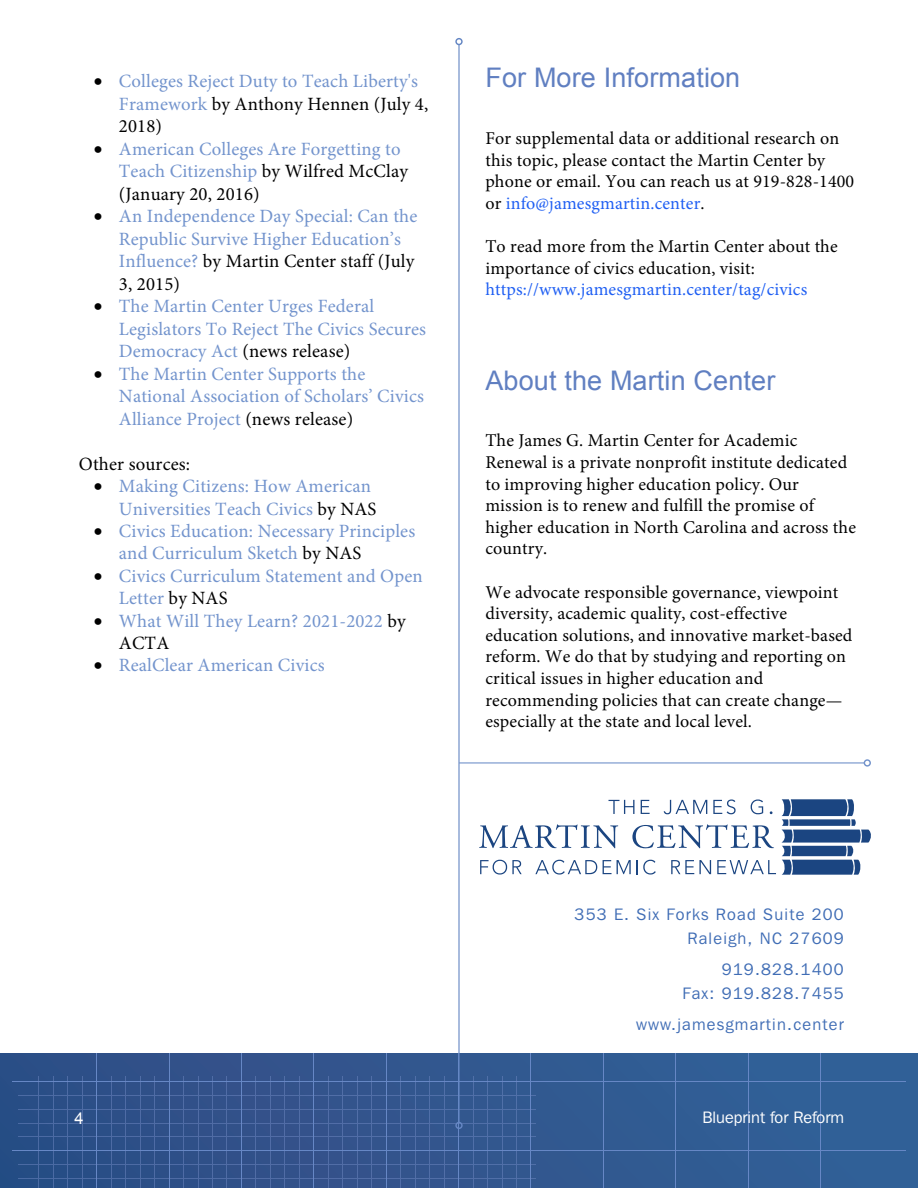
<style>
.page{position:relative;width:918px;height:1188px;background:#fff}
.page>*{position:absolute;margin:0;border:0;box-sizing:border-box;transform-origin:0 0}
.t1{font:27px "Arial";letter-spacing:.005em;color:#607fc1}
.t2{font:18.75px/22.5px "Minion Pro";letter-spacing:.01em;color:#7394cd}
.t3{font:18.75px "Minion Pro";letter-spacing:.01em;color:#000}
.t4{font:18.75px "Symbol";color:#000}
.t5{font:18px/21.6px "Minion Pro";letter-spacing:.01em;color:#000}
.t6{font:18px "Minion Pro";letter-spacing:.01em;color:#1f5ff3}
.t7{font:16.5px "Franklin Gothic IT Cby BT";letter-spacing:.075em;color:#406db5}
.t8{font:16.5px "Franklin Gothic IT Cby BT";color:#fff}
.t9{font:16.5px "Arial";color:#fff}
.s1{color:#000}
.s2{color:#1f5ff3}
</style>
<div class="page">
<div style="left:0;top:1053px;width:918px;height:135px;background:#31578f"></div>
<hr style="left:96px;top:1053px;width:1px;height:135px;background:#6687c5">
<hr style="left:169px;top:1053px;width:1px;height:135px;background:#6687c5">
<hr style="left:241px;top:1053px;width:1px;height:135px;background:#6687c5">
<hr style="left:313px;top:1053px;width:1px;height:135px;background:#6687c5">
<hr style="left:386px;top:1053px;width:1px;height:135px;background:#6687c5">
<hr style="left:458px;top:1053px;width:1px;height:135px;background:#6687c5">
<hr style="left:531px;top:1053px;width:1px;height:135px;background:#6687c5">
<hr style="left:603px;top:1053px;width:1px;height:135px;background:#6687c5">
<hr style="left:675px;top:1053px;width:1px;height:135px;background:#6687c5">
<hr style="left:748px;top:1053px;width:1px;height:135px;background:#6687c5">
<hr style="left:820px;top:1053px;width:1px;height:135px;background:#6687c5">
<hr style="left:12px;top:1081px;width:894px;height:1px;background:#6687c5">
<hr style="left:12px;top:1150px;width:894px;height:1px;background:#6687c5">
<hr style="left:19px;top:1178px;width:517px;height:1px;background:#7089c3">
<hr style="left:19px;top:1164px;width:517px;height:1px;background:#7089c3">
<hr style="left:19px;top:1137px;width:517px;height:1px;background:#7089c3">
<hr style="left:19px;top:1123px;width:517px;height:1px;background:#7089c3">
<hr style="left:19px;top:1109px;width:517px;height:1px;background:#7089c3">
<hr style="left:19px;top:1095px;width:517px;height:1px;background:#7089c3">
<hr style="left:430px;top:1076px;width:1px;height:112px;background:#7089c3">
<hr style="left:415px;top:1076px;width:1px;height:112px;background:#7089c3">
<hr style="left:401px;top:1076px;width:1px;height:112px;background:#7089c3">
<hr style="left:444px;top:1076px;width:1px;height:112px;background:#7089c3">
<hr style="left:502px;top:1076px;width:1px;height:112px;background:#7089c3">
<hr style="left:487px;top:1076px;width:1px;height:112px;background:#7089c3">
<hr style="left:473px;top:1076px;width:1px;height:112px;background:#7089c3">
<hr style="left:516px;top:1076px;width:1px;height:112px;background:#7089c3">
<hr style="left:372px;top:1076px;width:1px;height:112px;background:#7089c3">
<hr style="left:357px;top:1076px;width:1px;height:112px;background:#7089c3">
<hr style="left:343px;top:1076px;width:1px;height:112px;background:#7089c3">
<hr style="left:328px;top:1076px;width:1px;height:112px;background:#7089c3">
<hr style="left:299px;top:1076px;width:1px;height:112px;background:#7089c3">
<hr style="left:285px;top:1076px;width:1px;height:112px;background:#7089c3">
<hr style="left:270px;top:1076px;width:1px;height:112px;background:#7089c3">
<hr style="left:256px;top:1076px;width:1px;height:112px;background:#7089c3">
<hr style="left:227px;top:1076px;width:1px;height:112px;background:#7089c3">
<hr style="left:212px;top:1076px;width:1px;height:112px;background:#7089c3">
<hr style="left:198px;top:1076px;width:1px;height:112px;background:#7089c3">
<hr style="left:183px;top:1076px;width:1px;height:112px;background:#7089c3">
<hr style="left:154px;top:1076px;width:1px;height:112px;background:#7089c3">
<hr style="left:140px;top:1076px;width:1px;height:112px;background:#7089c3">
<hr style="left:125px;top:1076px;width:1px;height:112px;background:#7089c3">
<hr style="left:111px;top:1076px;width:1px;height:112px;background:#7089c3">
<hr style="left:82px;top:1076px;width:1px;height:112px;background:#7089c3">
<hr style="left:68px;top:1076px;width:1px;height:112px;background:#7089c3">
<hr style="left:53px;top:1076px;width:1px;height:112px;background:#7089c3">
<hr style="left:39px;top:1076px;width:1px;height:112px;background:#7089c3">
<hr style="left:458px;top:45px;width:2px;height:1078px;background:#6587c4">
<div style="left:455px;top:1122px;width:8px;height:7px;border:1px solid #6587c4;border-radius:50%"></div>
<div style="left:455px;top:38px;width:8px;height:7px;border:1px solid #6587c4;border-radius:50%"></div>
<hr style="left:459px;top:762px;width:405px;height:2px;background:#7393cb">
<div style="left:864px;top:759px;width:7px;height:8px;border:1px solid #7393cb;border-radius:50%"></div>
<svg style="left:479px;top:824px;width:139px;height:24px"></svg>
<svg style="left:632px;top:824px;width:142px;height:24px"></svg>
<svg style="left:480px;top:860px;width:42px;height:15px"></svg>
<svg style="left:535px;top:860px;width:62px;height:15px"></svg>
<svg style="left:603px;top:860px;width:28px;height:14px"></svg>
<svg style="left:637px;top:860px;width:19px;height:15px"></svg>
<svg style="left:671px;top:860px;width:40px;height:14px"></svg>
<svg style="left:717px;top:860px;width:59px;height:14px"></svg>
<svg style="left:609px;top:800px;width:25px;height:14px"></svg>
<svg style="left:641px;top:800px;width:9px;height:14px"></svg>
<svg style="left:664px;top:800px;width:43px;height:14px"></svg>
<svg style="left:713px;top:799px;width:23px;height:15px"></svg>
<svg style="left:751px;top:799px;width:12px;height:15px"></svg>
<svg style="left:782px;top:799px;width:89px;height:76px"></svg>
<p class="t2" style="left:119px;top:70px;width:311px">Colleges Reject Duty to Teach Liberty's<br>Framework <span class="s1">by Anthony Hennen (July 4,<br>2018)</span></p>
<p class="t2" style="left:119px;top:138px;width:291px">American Colleges Are Forgetting to<br>Teach Citizenship <span class="s1">by Wilfred McClay (January 20, 2016)</span></p>
<p class="t2" style="left:119px;top:205px;width:300px;text-indent:-25px"><span class="s1">•</span> An Independence Day Special: Can the<br>Republic Survive Higher Education’s<br>Influence? <span class="s1">by Martin Center staff (July<br>3, 2015)</span></p>
<p class="t4" style="left:94px;top:293px;width:10px">•</p>
<p class="t4" style="left:94px;top:68px;width:10px">•</p>
<p class="t4" style="left:94px;top:136px;width:10px">•</p>
<p class="t2" style="left:119px;top:295px;width:309px">The Martin Center Urges Federal Legislators To Reject The Civics Secures Democracy Act <span class="s1">(news release)<br></span>The Martin Center Supports the National Association of Scholars’ Civics Alliance Project <span class="s1">(news release)</span></p>
<p class="t3" style="left:79px;top:451px;width:113px">Other sources:</p>
<p class="t2" style="left:94px;top:475px;width:284px;text-align:right"><span class="s1">•</span> Making Citizens: How American<br>Universities Teach Civics <span class="s1">by NAS</span></p>
<p class="t2" style="left:119px;top:520px;width:298px;text-indent:-25px"><span class="s1">•</span> Civics Education: Necessary Principles and Curriculum Sketch <span class="s1">by NAS</span></p>
<p class="t2" style="left:119px;top:565px;width:305px;text-indent:-25px"><span class="s1">•</span> Civics Curriculum Statement and Open<br>Letter <span class="s1">by NAS</span></p>
<p class="t2" style="left:119px;top:610px;width:288px;text-indent:-25px"><span class="s1">•</span> What Will They Learn? 2021-2022 <span class="s1">by<br>ACTA</span></p>
<p class="t2" style="left:94px;top:654px;width:232px"><span class="s1">•</span> RealClear American Civics</p>
<p class="t4" style="left:94px;top:361px;width:10px">•</p>
<h1 class="t1" style="left:485px;top:60px;width:256px">For More Information</h1>
<p class="t5" style="left:485px;top:128px;width:370px">For supplemental data or additional research on this topic, please contact the Martin Center by phone or email. You can reach us at 919-828-1400 or <span class="s2">info@jamesgmartin.center</span>.</p>
<p class="t5" style="left:485px;top:236px;width:354px">To read more from the Martin Center about the importance of civics education, visit:</p>
<p class="t6" style="left:485px;top:278px;width:323px">https://www.jamesgmartin.center/tag/civics</p>
<h1 class="t1" style="left:485px;top:363px;width:291px">About the Martin Center</h1>
<p class="t5" style="left:485px;top:430px;width:372px">The James G. Martin Center for Academic Renewal is a private nonprofit institute dedicated to improving higher education policy. Our mission is to renew and fulfill the promise of higher education in North Carolina and across the country.</p>
<p class="t5" style="left:485px;top:581px;width:368px">We advocate responsible governance, viewpoint diversity, academic quality, cost-effective education solutions, and innovative market-based reform. We do that by studying and reporting on critical issues in higher education and recommending policies that can create change— especially at the state and local level.</p>
<p class="t7" style="left:575px;top:904px;width:271px">353 E. Six Forks Road Suite 200</p>
<p class="t7" style="left:688px;top:928px;width:158px">Raleigh, NC 27609</p>
<p class="t7" style="left:722px;top:959px;width:123px">919.828.1400</p>
<p class="t7" style="left:683px;top:983px;width:163px">Fax: 919.828.7455</p>
<p class="t7" style="left:636px;top:1014px;width:209px">www.jamesgmartin.center</p>
<p class="t9" style="left:75px;top:1107px;width:11px">4</p>
<p class="t8" style="left:702px;top:1107px;width:143px">Blueprint for Reform</p>
</div>
